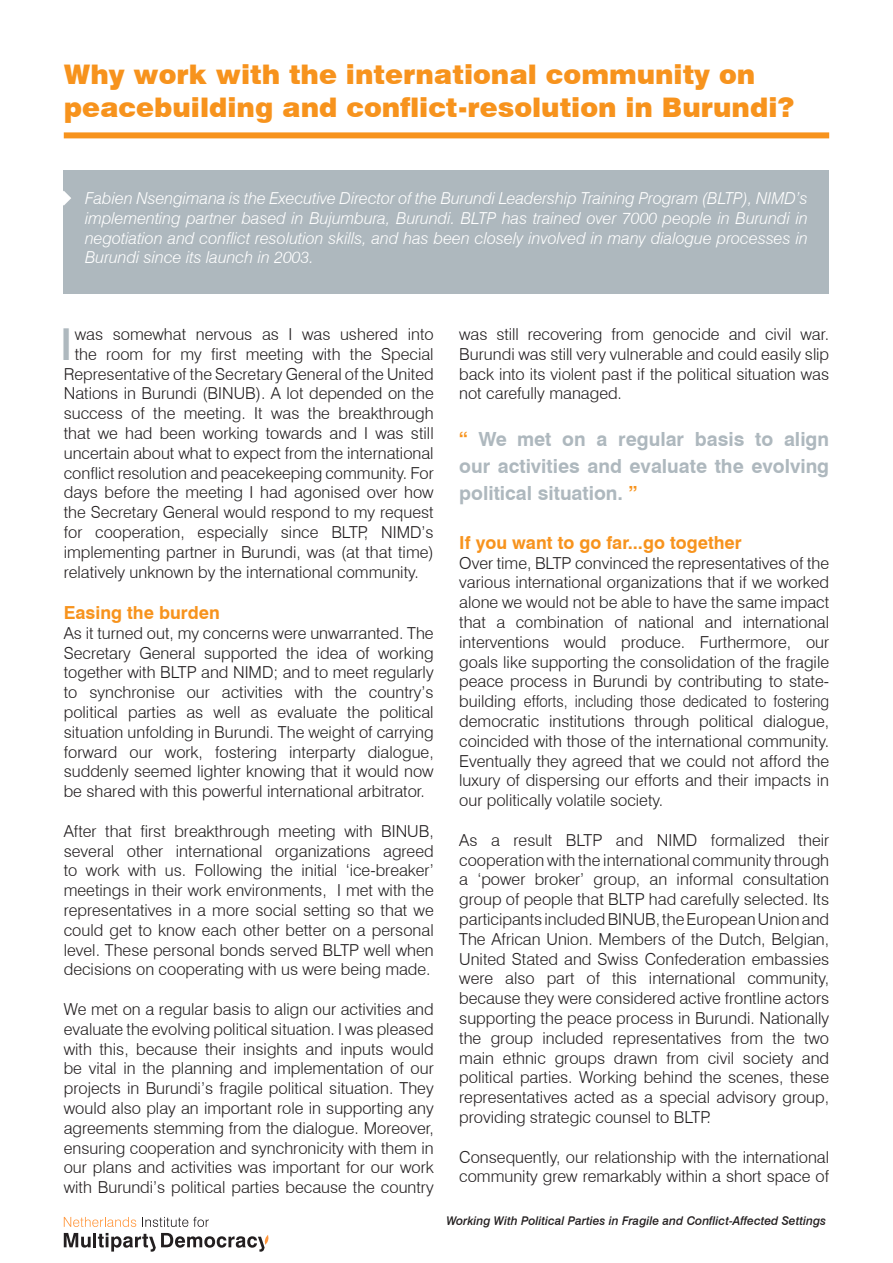
<style>
.page{position:relative;width:893px;height:1263px;background:#fff}
.page>*{position:absolute;margin:0;border:0;box-sizing:border-box;transform-origin:0 0}
.Drop_cap{font:500 44.1px "Swiss 721 BT";color:#aeb8be}
.Main_title{font:900 27px/32.4px "Swiss 721 BT";color:#f7931d}
.Highlighted_text{font:700 19.5px/27px "Swiss 721 BT";color:#aeb8be;text-align:justify}
.Sub_header{font:700 18px "Swiss 721 BT";color:#f7931d}
.Drop_cap-2{font:300 16.5px/19.8px "Swiss 721 BT";color:#231f20;text-align:justify}
.Description_writer{font:italic 300 16.5px/19.8px "Swiss 721 BT";color:#fff;text-align:justify}
.t1{font:italic 500 12px "Swiss 721 BT";color:#231f20}
.s1{color:#f7931d}
</style>
<div class="page">
<svg style="left:64px;top:1217px;width:72px;height:10px"></svg>
<svg style="left:142px;top:1217px;width:67px;height:10px"></svg>
<svg style="left:64px;top:1233px;width:27px;height:14px"></svg>
<hr style="left:93px;top:1233px;width:3px;height:14px;background:#231f20">
<svg style="left:98px;top:1233px;width:171px;height:19px"></svg>
<div style="left:64px;top:170px;width:765px;height:124px;background:#aeb8be"></div>
<svg style="left:63px;top:191px;width:8px;height:15px"></svg>
<div style="left:64px;top:132px;width:765px;height:6px;background:#f7931d"></div>
<p class="Main_title" style="left:64px;top:58px;width:732px">Why work with the international community on peacebuilding and conflict-resolution in Burundi?</p>
<p class="Description_writer" style="left:85px;top:188px;width:724px">Fabien Nsengimana is the Executive Director of the Burundi Leadership Training Program (BLTP), NIMD’s implementing partner based in Bujumbura, Burundi. BLTP has trained over 7000 people in Burundi in negotiation and conflict resolution skills, and has been closely involved in many dialogue processes in Burundi since its launch in 2003.</p>
<p class="Drop_cap" style="left:60px;top:317px;width:14px">I</p>
<p class="Drop_cap-2" style="left:75px;top:324px;width:360px">was somewhat nervous as I was ushered into</p>
<p class="Drop_cap-2" style="left:75px;top:344px;width:360px">the room for my first meeting with the Special</p>
<p class="Drop_cap-2" style="left:64px;top:364px;width:371px">Representative of the Secretary General of the United</p>
<p class="Drop_cap-2" style="left:64px;top:383px;width:371px">Nations in Burundi (BINUB). A lot depended on the</p>
<p class="Drop_cap-2" style="left:64px;top:403px;width:371px">success of the meeting. It was the breakthrough</p>
<p class="Drop_cap-2" style="left:64px;top:423px;width:371px">that we had been working towards and I was still</p>
<p class="Drop_cap-2" style="left:64px;top:443px;width:371px">uncertain about what to expect from the international</p>
<p class="Drop_cap-2" style="left:64px;top:463px;width:371px">conflict resolution and peacekeeping community. For</p>
<p class="Drop_cap-2" style="left:64px;top:482px;width:371px">days before the meeting I had agonised over how</p>
<p class="Drop_cap-2" style="left:64px;top:502px;width:371px">the Secretary General would respond to my request</p>
<p class="Drop_cap-2" style="left:64px;top:522px;width:371px">for cooperation, especially since BLTP, NIMD’s</p>
<p class="Drop_cap-2" style="left:64px;top:542px;width:371px">implementing partner in Burundi, was (at that time)</p>
<p class="Drop_cap-2" style="left:64px;top:562px;width:357px">relatively unknown by the international community.</p>
<p class="Sub_header" style="left:64px;top:602px;width:158px">Easing the burden</p>
<p class="Drop_cap-2" style="left:64px;top:623px;width:371px">As it turned out, my concerns were unwarranted. The Secretary General supported the idea of working together with BLTP and NIMD; and to meet regularly to synchronise our activities with the country’s political parties as well as evaluate the political situation unfolding in Burundi. The weight of carrying forward our work, fostering interparty dialogue, suddenly seemed lighter knowing that it would now be shared with this powerful international arbitrator.</p>
<p class="Drop_cap-2" style="left:64px;top:821px;width:371px">After that first breakthrough meeting with BINUB, several other international organizations agreed to work with us. Following the initial ‘ice-breaker’ meetings in their work environments, I met with the representatives in a more social setting so that we could get to know each other better on a personal level. These personal bonds served BLTP well when decisions on cooperating with us were being made.</p>
<p class="Drop_cap-2" style="left:64px;top:999px;width:371px">We met on a regular basis to align our activities and evaluate the evolving political situation. I was pleased with this, because their insights and inputs would be vital in the planning and implementation of our projects in Burundi’s fragile political situation. They would also play an important role in supporting any agreements stemming from the dialogue. Moreover, ensuring cooperation and synchronicity with them in our plans and activities was important for our work with Burundi’s political parties because the country</p>
<p class="Drop_cap-2" style="left:459px;top:324px;width:371px">was still recovering from genocide and civil war.<br>Burundi was still very vulnerable and could easily slip back into its violent past if the political situation was not carefully managed.</p>
<p class="Highlighted_text" style="left:459px;top:426px;width:371px"><span class="s1">“</span> We met on a regular basis to align our activities and evaluate the evolving political situation. <span class="s1">”</span></p>
<p class="Sub_header" style="left:459px;top:531px;width:284px">If you want to go far...go together</p>
<p class="Drop_cap-2" style="left:459px;top:553px;width:371px">Over time, BLTP convinced the representatives of the various international organizations that if we worked alone we would not be able to have the same impact that a combination of national and international interventions would produce. Furthermore, our goals like supporting the consolidation of the fragile peace process in Burundi by contributing to state&shy;building efforts, including those dedicated to fostering democratic institutions through political dialogue, coincided with those of the international community.<br>Eventually they agreed that we could not afford the luxury of dispersing our efforts and their impacts in our politically volatile society.</p>
<p class="Drop_cap-2" style="left:459px;top:830px;width:371px">As a result BLTP and NIMD formalized their cooperation with the international community through a ‘power broker’ group, an informal consultation group of people that BLTP had carefully selected. Its participants included BINUB, the European Union and The African Union. Members of the Dutch, Belgian, United Stated and Swiss Confederation embassies were also part of this international community, because they were considered active frontline actors supporting the peace process in Burundi. Nationally the group included representatives from the two main ethnic groups drawn from civil society and political parties. Working behind the scenes, these representatives acted as a special advisory group, providing strategic counsel to BLTP.</p>
<p class="Drop_cap-2" style="left:459px;top:1147px;width:371px">Consequently, our relationship with the international community grew remarkably within a short space of</p>
<p class="t1" style="left:446px;top:1214px;width:381px">Working With Political Parties in Fragile and Conflict-Affected Settings</p>
</div>
